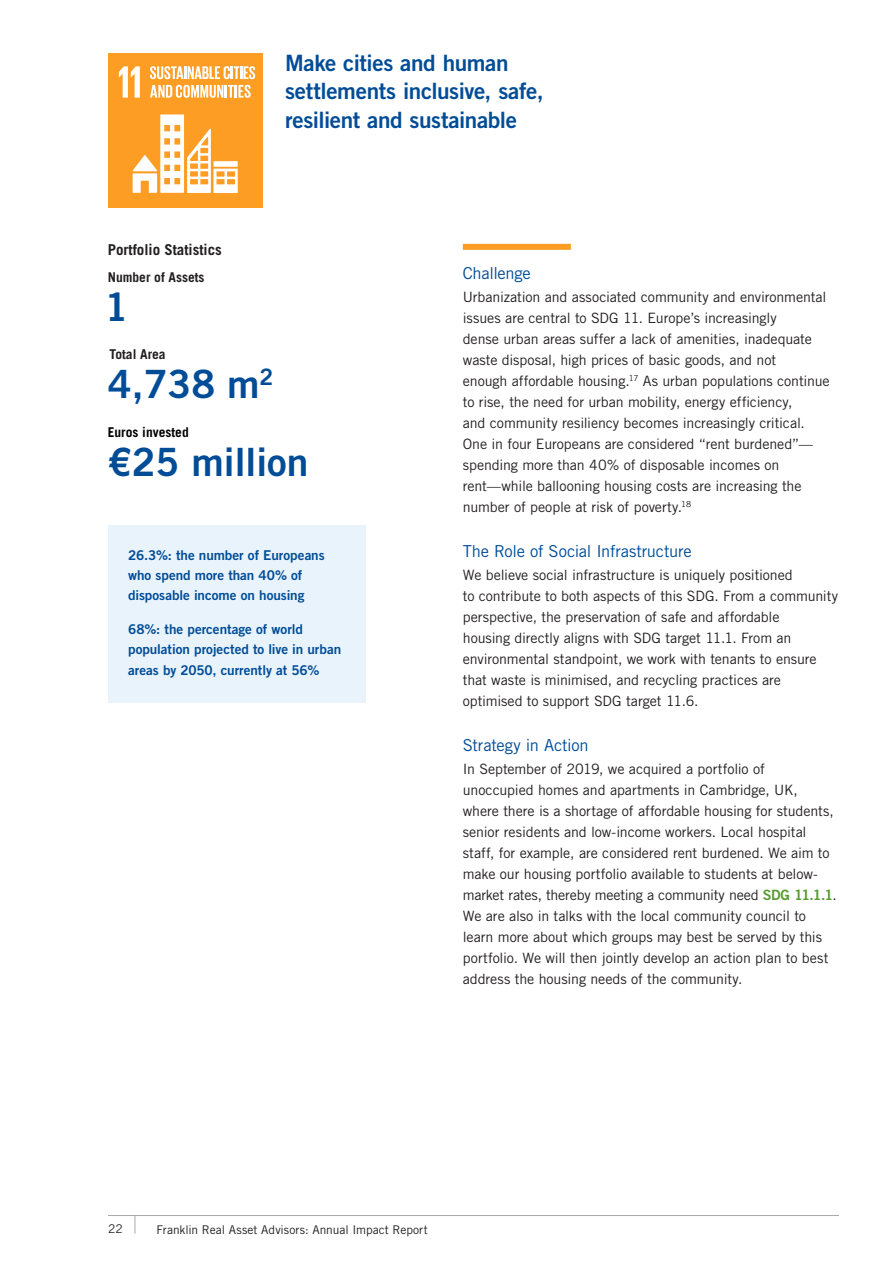
<style>
.page{position:relative;width:893px;height:1263px;background:#fff}
.page>*{position:absolute;margin:0;border:0;box-sizing:border-box;transform-origin:0 0}
._01a_Head{font:39px "Trade Gothic LT Std Bd 2";color:#004c97}
.Charts--8_11_Cond{font:22.5px/28.5px "Trade Gothic LT Std Bd 2";letter-spacing:-.015em;color:#004c97}
.Body_Copy_Subhead{font:16.5px "Trade Gothic LT Std";letter-spacing:-.015em;color:#004c97}
.Table_Chart_02_Subhe{font:700 15px "Trade Gothic LT Std";color:#231f20}
.Charts--8_11_Cond-2{font:14.25px/21px "Trade Gothic LT Std";letter-spacing:-.01em;color:#231f20}
.Charts--8_11_Cond-3{font:13.5px/20.2px "Trade Gothic LT Std Bd 2";color:#004c97}
.Table_Chart_02_Subhe-2{font:700 13.5px "Trade Gothic LT Std";color:#231f20}
.Table_Chart_02_Subhe-3{font:700 13.5px "Trade Gothic LT Std";color:#000}
.t1{font:12px "Trade Gothic LT Std";color:#231f20}
.s1{font-family:"Trade Gothic LT Std Bd 2";color:#589b31}
</style>
<div class="page">
<hr style="left:108px;top:1215px;width:731px;height:1px;background:#a8a9ad">
<svg style="left:135px;top:1216px;width:1px;height:17px"></svg>
<div style="left:108px;top:53px;width:155px;height:155px;background:#fd9d24"></div>
<svg style="left:150px;top:66px;width:105px;height:13px"></svg>
<svg style="left:119px;top:66px;width:21px;height:32px"></svg>
<svg style="left:150px;top:85px;width:101px;height:13px"></svg>
<svg style="left:133px;top:114px;width:105px;height:79px"></svg>
<div style="left:463px;top:244px;width:108px;height:6px;background:#fd9d24"></div>
<div style="left:108px;top:525px;width:257px;height:178px;background:#e9f3fb"></div>
<p class="Charts--8_11_Cond" style="left:285px;top:48px;width:260px">Make cities and human settlements inclusive, safe, resilient and sustainable</p>
<p class="Table_Chart_02_Subhe" style="left:108px;top:240px;width:116px">Portfolio Statistics</p>
<p class="Table_Chart_02_Subhe-2" style="left:108px;top:269px;width:98px">Number of Assets</p>
<p class="_01a_Head" style="left:104px;top:282px;width:25px">1</p>
<p class="Table_Chart_02_Subhe-2" style="left:109px;top:346px;width:58px">Total Area</p>
<p class="_01a_Head" style="left:108px;top:360px;width:167px">4,738 m<sup>2</sup></p>
<p class="Table_Chart_02_Subhe-3" style="left:108px;top:424px;width:82px">Euros invested</p>
<p class="_01a_Head" style="left:108px;top:437px;width:202px">€25 million</p>
<p class="Charts--8_11_Cond-3" style="left:128px;top:545px;width:198px">26.3%: the number of Europeans who spend more than 40% of disposable income on housing</p>
<p class="Charts--8_11_Cond-3" style="left:128px;top:619px;width:215px">68%: the percentage of world population projected to live in urban areas by 2050, currently at 56%</p>
<p class="Body_Copy_Subhead" style="left:463px;top:263px;width:70px">Challenge</p>
<p class="Charts--8_11_Cond-2" style="left:463px;top:286px;width:368px">Urbanization and associated community and environmental issues are central to SDG 11. Europe’s increasingly<br>dense urban areas suffer a lack of amenities, inadequate waste disposal, high prices of basic goods, and not<br>enough affordable housing.<sup>17</sup> As urban populations continue to rise, the need for urban mobility, energy efficiency,<br>and community resiliency becomes increasingly critical.<br>One in four Europeans are considered “rent burdened”— spending more than 40% of disposable incomes on rent—while ballooning housing costs are increasing the number of people at risk of poverty.<sup>18</sup></p>
<p class="Body_Copy_Subhead" style="left:463px;top:541px;width:230px">The Role of Social Infrastructure</p>
<p class="Charts--8_11_Cond-2" style="left:463px;top:564px;width:377px">We believe social infrastructure is uniquely positioned<br>to contribute to both aspects of this SDG. From a community perspective, the preservation of safe and affordable<br>housing directly aligns with SDG target 11.1. From an environmental standpoint, we work with tenants to ensure that waste is minimised, and recycling practices are optimised to support SDG target 11.6.</p>
<p class="Body_Copy_Subhead" style="left:463px;top:735px;width:127px">Strategy in Action</p>
<p class="Charts--8_11_Cond-2" style="left:463px;top:758px;width:375px">In September of 2019, we acquired a portfolio of unoccupied homes and apartments in Cambridge, UK, where there is a shortage of affordable housing for students, senior residents and low-income workers. Local hospital staff, for example, are considered rent burdened. We aim to make our housing portfolio available to students at below&shy;market rates, thereby meeting a community need <span class="s1">SDG 11.1.1</span>.<br>We are also in talks with the local community council to learn more about which groups may best be served by this portfolio. We will then jointly develop an action plan to best address the housing needs of the community.</p>
<p class="t1" style="left:108px;top:1221px;width:16px">22</p>
<p class="t1" style="left:157px;top:1222px;width:273px">Franklin Real Asset Advisors: Annual Impact Report</p>
</div>
